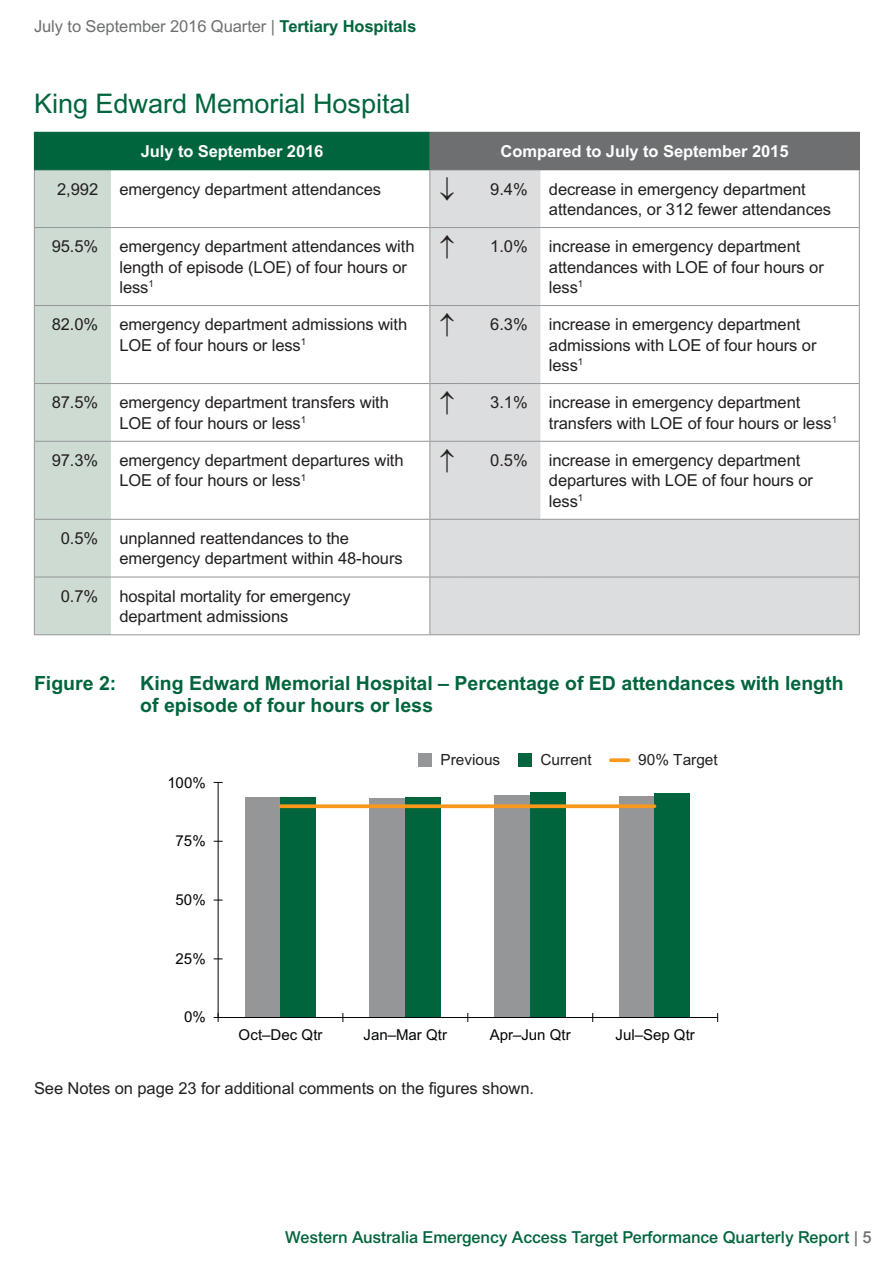
<style>
.page{position:relative;width:893px;height:1263px;background:#fff}
.page>*{position:absolute;margin:0;border:0;box-sizing:border-box;transform-origin:0 0}
.t1{font:27px "Arial MT Std";color:#00653c}
.t2{font:700 19.5px/22.5px "Arial MT Std";color:#00653c}
.t3{font:16.5px/20.2px "Arial MT Std";letter-spacing:-.005em;color:#231f20}
.t4{font:500 16.5px "Arial MT Std";letter-spacing:-.005em;color:#00653c}
.t5{font:700 16.5px "Arial MT Std";letter-spacing:-.005em;color:#fff}
.t6{font:16.5px "Arial MT Std";letter-spacing:-.005em;color:#6d6f71}
.t7{font:15.3px "Arial MT Std";color:#231f20}
.t8{font:15px "Arial MT Std";color:#030505}
.s1{font-weight:700;color:#00653c}
.s2{color:#6d6f71}
</style>
<div class="page">
<div style="left:34px;top:132px;width:396px;height:38px;background:#00653c"></div>
<div style="left:430px;top:132px;width:429px;height:38px;background:#6d6f71"></div>
<div style="left:35px;top:170px;width:76px;height:464px;background:#cddbd2"></div>
<svg style="left:430px;top:170px;width:429px;height:464px"></svg>
<hr style="left:34px;top:170px;width:1px;height:57px;background:#949698">
<hr style="left:859px;top:170px;width:1px;height:57px;background:#949698">
<hr style="left:34px;top:227px;width:77px;height:1px;background:#949698">
<hr style="left:34px;top:228px;width:1px;height:77px;background:#949698">
<hr style="left:111px;top:227px;width:318px;height:1px;background:#949698">
<hr style="left:430px;top:227px;width:34px;height:1px;background:#949698">
<hr style="left:464px;top:227px;width:76px;height:1px;background:#949698">
<hr style="left:540px;top:227px;width:320px;height:1px;background:#949698">
<hr style="left:859px;top:228px;width:1px;height:77px;background:#949698">
<hr style="left:34px;top:305px;width:77px;height:1px;background:#949698">
<hr style="left:34px;top:306px;width:1px;height:77px;background:#949698">
<hr style="left:111px;top:305px;width:318px;height:1px;background:#949698">
<hr style="left:430px;top:305px;width:34px;height:1px;background:#949698">
<hr style="left:464px;top:305px;width:76px;height:1px;background:#949698">
<hr style="left:540px;top:305px;width:320px;height:1px;background:#949698">
<hr style="left:859px;top:306px;width:1px;height:77px;background:#949698">
<hr style="left:34px;top:383px;width:77px;height:1px;background:#949698">
<hr style="left:34px;top:384px;width:1px;height:57px;background:#949698">
<hr style="left:111px;top:383px;width:318px;height:1px;background:#949698">
<hr style="left:430px;top:383px;width:34px;height:1px;background:#949698">
<hr style="left:464px;top:383px;width:76px;height:1px;background:#949698">
<hr style="left:540px;top:383px;width:320px;height:1px;background:#949698">
<hr style="left:859px;top:384px;width:1px;height:57px;background:#949698">
<hr style="left:34px;top:441px;width:77px;height:1px;background:#949698">
<hr style="left:34px;top:442px;width:1px;height:77px;background:#949698">
<hr style="left:111px;top:441px;width:318px;height:1px;background:#949698">
<hr style="left:430px;top:441px;width:34px;height:1px;background:#949698">
<hr style="left:464px;top:441px;width:76px;height:1px;background:#949698">
<hr style="left:540px;top:441px;width:320px;height:1px;background:#949698">
<hr style="left:859px;top:442px;width:1px;height:77px;background:#949698">
<hr style="left:34px;top:519px;width:77px;height:1px;background:#949698">
<hr style="left:34px;top:520px;width:1px;height:57px;background:#949698">
<hr style="left:111px;top:519px;width:318px;height:1px;background:#949698">
<hr style="left:429px;top:520px;width:1px;height:57px;background:#949698">
<hr style="left:464px;top:519px;width:76px;height:1px;background:#949698">
<hr style="left:540px;top:519px;width:320px;height:1px;background:#949698">
<hr style="left:859px;top:520px;width:1px;height:57px;background:#949698">
<hr style="left:34px;top:577px;width:1px;height:57px;background:#949698">
<hr style="left:429px;top:577px;width:1px;height:57px;background:#949698">
<hr style="left:859px;top:577px;width:1px;height:57px;background:#949698">
<hr style="left:34px;top:634px;width:77px;height:1px;background:#949698">
<hr style="left:111px;top:634px;width:319px;height:1px;background:#949698">
<hr style="left:430px;top:634px;width:34px;height:1px;background:#949698">
<hr style="left:464px;top:634px;width:76px;height:1px;background:#949698">
<hr style="left:540px;top:634px;width:320px;height:1px;background:#949698">
<hr style="left:429px;top:519px;width:35px;height:1px;background:#949698">
<hr style="left:35px;top:577px;width:76px;height:1px;background:#949698">
<hr style="left:111px;top:577px;width:319px;height:1px;background:#949698">
<hr style="left:430px;top:577px;width:34px;height:1px;background:#949698">
<hr style="left:464px;top:577px;width:76px;height:1px;background:#949698">
<hr style="left:540px;top:577px;width:319px;height:1px;background:#949698">
<hr style="left:429px;top:132px;width:35px;height:1px;background:#6d6f71">
<hr style="left:429px;top:133px;width:1px;height:36px;background:#6d6f71">
<hr style="left:540px;top:132px;width:320px;height:1px;background:#6d6f71">
<hr style="left:859px;top:133px;width:1px;height:36px;background:#6d6f71">
<hr style="left:429px;top:169px;width:35px;height:1px;background:#6d6f71">
<hr style="left:540px;top:169px;width:320px;height:1px;background:#6d6f71">
<hr style="left:429px;top:170px;width:1px;height:58px;background:#949698">
<hr style="left:429px;top:228px;width:1px;height:77px;background:#949698">
<hr style="left:429px;top:305px;width:1px;height:78px;background:#949698">
<hr style="left:429px;top:383px;width:1px;height:58px;background:#949698">
<hr style="left:429px;top:441px;width:1px;height:78px;background:#949698">
<div style="left:245px;top:797px;width:36px;height:220px;background:#949698"></div>
<div style="left:370px;top:798px;width:35px;height:219px;background:#949698"></div>
<div style="left:494px;top:794px;width:36px;height:223px;background:#949698"></div>
<div style="left:619px;top:795px;width:35px;height:222px;background:#949698"></div>
<div style="left:281px;top:797px;width:35px;height:220px;background:#00653c"></div>
<div style="left:405px;top:797px;width:36px;height:220px;background:#00653c"></div>
<div style="left:530px;top:792px;width:35px;height:225px;background:#00653c"></div>
<div style="left:654px;top:793px;width:36px;height:224px;background:#00653c"></div>
<svg style="left:611px;top:758px;width:17px;height:4px"></svg>
<div style="left:518px;top:753px;width:14px;height:13px;background:#00653c"></div>
<div style="left:418px;top:753px;width:14px;height:13px;background:#949698"></div>
<hr style="left:218px;top:782px;width:1px;height:235px;background:#030505">
<hr style="left:218px;top:1017px;width:500px;height:1px;background:#030505">
<svg style="left:214px;top:1013px;width:5px;height:9px"></svg>
<svg style="left:281px;top:804px;width:373px;height:4px"></svg>
<svg style="left:440px;top:177px;width:14px;height:24px"></svg>
<svg style="left:440px;top:235px;width:14px;height:23px"></svg>
<svg style="left:440px;top:313px;width:14px;height:23px"></svg>
<svg style="left:440px;top:391px;width:14px;height:23px"></svg>
<svg style="left:440px;top:448px;width:14px;height:24px"></svg>
<p class="t6" style="left:34px;top:16px;width:384px">July to September 2016 Quarter | <span class="s1">Tertiary Hospitals</span></p>
<h1 class="t1" style="left:34px;top:88px;width:378px">King Edward Memorial Hospital</h1>
<p class="t5" style="left:141px;top:142px;width:184px">July to September 2016</p>
<p class="t5" style="left:501px;top:142px;width:289px">Compared to July to September 2015</p>
<p class="t3" style="left:57px;top:179px;width:42px">2,992</p>
<p class="t3" style="left:119px;top:179px;width:263px">emergency department attendances</p>
<p class="t3" style="left:490px;top:179px;width:39px">9.4%</p>
<p class="t3" style="left:549px;top:179px;width:284px">decrease in emergency department attendances, or 312 fewer attendances</p>
<p class="t3" style="left:52px;top:236px;width:48px">95.5%</p>
<p class="t3" style="left:119px;top:236px;width:297px">emergency department attendances with length of episode (LOE) of four hours or less<sup>1</sup></p>
<p class="t3" style="left:490px;top:236px;width:39px">1.0%</p>
<p class="t3" style="left:549px;top:236px;width:276px">increase in emergency department attendances with LOE of four hours or less<sup>1</sup></p>
<p class="t3" style="left:52px;top:314px;width:48px">82.0%</p>
<p class="t3" style="left:119px;top:314px;width:289px">emergency department admissions with<br>LOE of four hours or less<sup>1</sup></p>
<p class="t3" style="left:490px;top:314px;width:39px">6.3%</p>
<p class="t3" style="left:549px;top:314px;width:269px">increase in emergency department admissions with LOE of four hours or less<sup>1</sup></p>
<p class="t3" style="left:52px;top:392px;width:48px">87.5%</p>
<p class="t3" style="left:119px;top:392px;width:271px">emergency department transfers with<br>LOE of four hours or less<sup>1</sup></p>
<p class="t3" style="left:490px;top:392px;width:39px">3.1%</p>
<p class="t3" style="left:549px;top:392px;width:290px">increase in emergency department transfers with LOE of four hours or less<sup>1</sup></p>
<p class="t3" style="left:52px;top:450px;width:48px">97.3%</p>
<p class="t3" style="left:119px;top:450px;width:286px">emergency department departures with<br>LOE of four hours or less<sup>1</sup></p>
<p class="t3" style="left:490px;top:450px;width:39px">0.5%</p>
<p class="t3" style="left:549px;top:450px;width:265px">increase in emergency department departures with LOE of four hours or less<sup>1</sup></p>
<p class="t3" style="left:61px;top:528px;width:39px">0.5%</p>
<p class="t3" style="left:119px;top:528px;width:285px">unplanned reattendances to the emergency department within 48-hours</p>
<p class="t3" style="left:61px;top:586px;width:39px">0.7%</p>
<p class="t3" style="left:119px;top:586px;width:233px">hospital mortality for emergency department admissions</p>
<p class="t2" style="left:140px;top:671px;width:705px;text-indent:-106px">Figure 2: King Edward Memorial Hospital – Percentage of ED attendances with length of episode of four hours or less</p>
<p class="t7" style="left:440px;top:751px;width:61px">Previous</p>
<p class="t7" style="left:540px;top:751px;width:53px">Current</p>
<p class="t7" style="left:638px;top:751px;width:81px">90% Target</p>
<p class="t8" style="left:167px;top:774px;width:40px">100%</p>
<p class="t8" style="left:176px;top:832px;width:32px">75%</p>
<p class="t8" style="left:176px;top:891px;width:32px">50%</p>
<p class="t8" style="left:176px;top:950px;width:32px">25%</p>
<p class="t8" style="left:184px;top:1008px;width:23px">0%</p>
<p class="t8" style="left:239px;top:1026px;width:85px">Oct–Dec Qtr</p>
<p class="t8" style="left:364px;top:1026px;width:85px">Jan–Mar Qtr</p>
<p class="t8" style="left:490px;top:1026px;width:82px">Apr–Jun Qtr</p>
<p class="t8" style="left:616px;top:1026px;width:81px">Jul–Sep Qtr</p>
<p class="t3" style="left:34px;top:1077px;width:502px">See Notes on page 23 for additional comments on the figures shown.</p>
<p class="t4" style="left:285px;top:1228px;width:588px">Western Australia Emergency Access Target Performance Quarterly Report <span class="s2">| 5</span></p>
</div>
